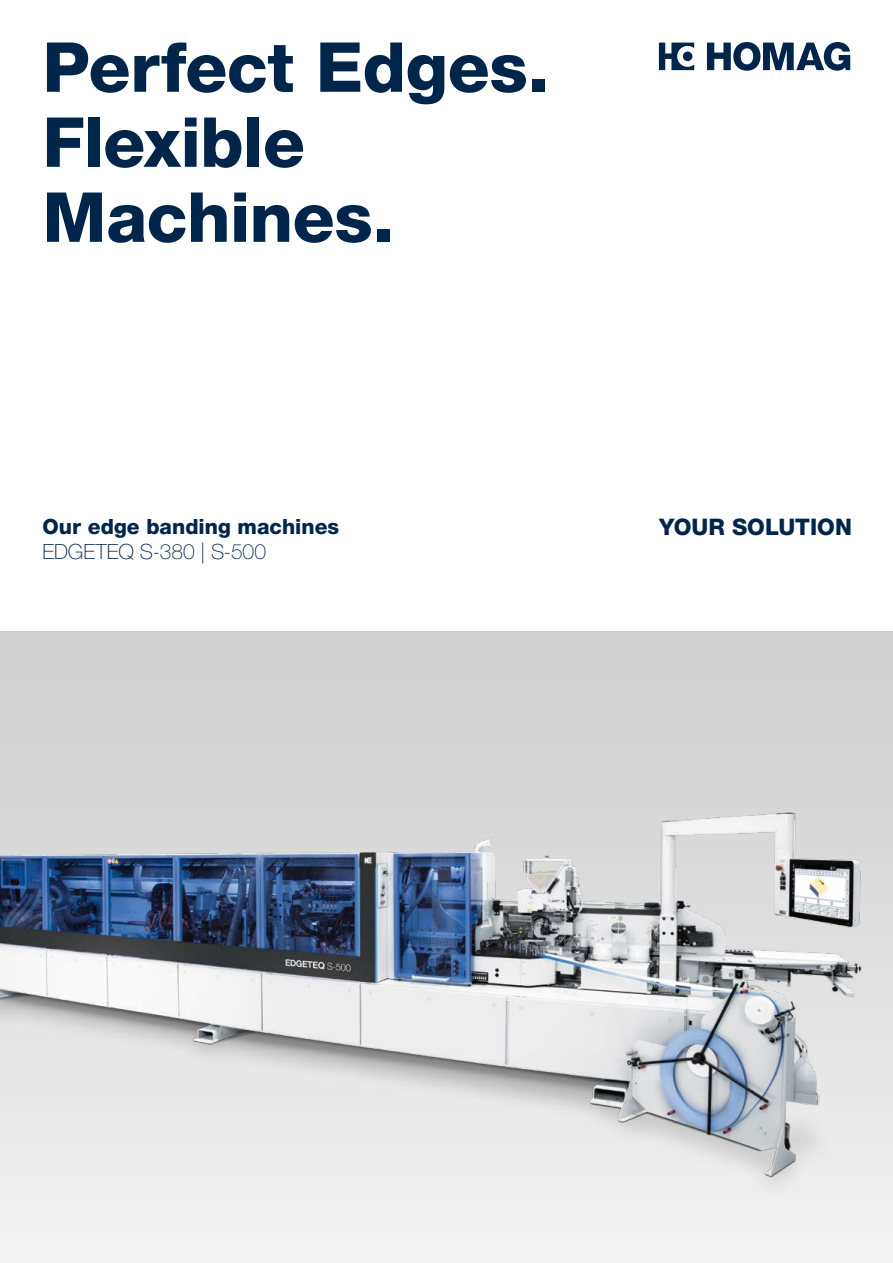
<style>
.page{position:relative;width:893px;height:1263px;background:#fff}
.page>*{position:absolute;margin:0;border:0;box-sizing:border-box;transform-origin:0 0}
.t1{font:800 69px/75px "Helvetica Neue LTW1 G";letter-spacing:-.01em;color:#00254b}
.t2{font:800 22.8px "Helvetica Neue LTW1 G";color:#00254b}
.t3{font:800 21px "Helvetica Neue LTW1 G";color:#00254b}
.t4{font:100 21px "Helvetica Neue LTW1 G";letter-spacing:-.005em;color:#00254b}
</style>
<div class="page">
<div style="left:0;top:631px;width:893px;height:632px;background:#d3d3d3"></div>
<img style="left:0;top:812px;width:893px;height:451px">
<svg style="left:707px;top:42px;width:143px;height:29px"></svg>
<svg style="left:659px;top:43px;width:35px;height:27px"></svg>
<p class="t1" style="left:43px;top:30px;width:509px">Perfect Edges.<br>Flexible<br>Machines.</p>
<p class="t3" style="left:43px;top:514px;width:298px">Our edge banding machines</p>
<p class="t4" style="left:43px;top:539px;width:225px">EDGETEQ S-380 | S-500</p>
<p class="t2" style="left:659px;top:513px;width:194px">YOUR SOLUTION</p>
</div>
